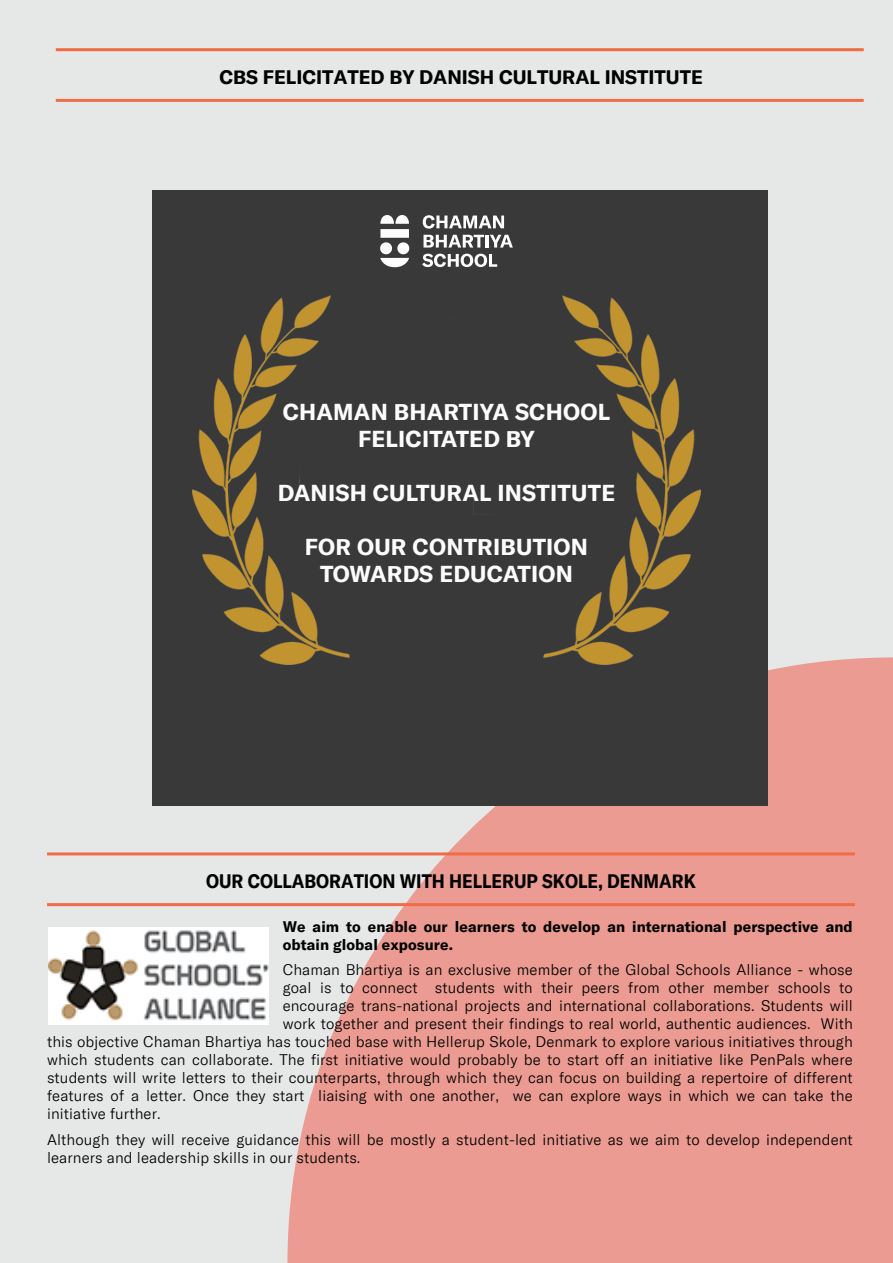
<style>
.page{position:relative;width:893px;height:1263px;background:#e6e7e7}
.page>*{position:absolute;margin:0;border:0;box-sizing:border-box;transform-origin:0 0}
.t1{font:700 22.5px/27px "GT America";letter-spacing:.01em;color:#fcfcfc;text-align:center}
.t2{font:700 19.05px "GT America";color:#000;scale:.9 1}
.t3{font:700 19.05px "GT America";color:#000}
.t4{font:300 15px/18px "GT America";letter-spacing:.005em;color:#000}
.t5{font:700 15px/18px "GT America";letter-spacing:.005em;color:#000}
</style>
<div class="page">
<svg style="left:287px;top:657px;width:606px;height:606px;background:#eaa299"></svg>
<hr style="left:47px;top:852px;width:808px;height:3px;background:#f16c46">
<hr style="left:47px;top:903px;width:808px;height:3px;background:#f16c46">
<hr style="left:56px;top:48px;width:808px;height:3px;background:#f16c46">
<hr style="left:56px;top:99px;width:808px;height:3px;background:#f16c46">
<div style="left:152px;top:190px;width:615px;height:616px;background:#3a3939"></div>
<svg style="left:380px;top:215px;width:29px;height:52px"></svg>
<svg style="left:423px;top:215px;width:81px;height:14px"></svg>
<svg style="left:424px;top:235px;width:89px;height:13px"></svg>
<svg style="left:422px;top:254px;width:75px;height:13px"></svg>
<img style="left:192px;top:296px;width:509px;height:368px">
<img style="left:49px;top:927px;width:219px;height:98px">
<p class="t3" style="left:220px;top:65px;width:485px">CBS FELICITATED BY DANISH CULTURAL INSTITUTE</p>
<h1 class="t1" style="left:283px;top:398px;width:329px">CHAMAN BHARTIYA SCHOOL<br>FELICITATED BY</h1>
<h1 class="t1" style="left:278px;top:479px;width:339px">DANISH CULTURAL INSTITUTE</h1>
<h1 class="t1" style="left:305px;top:533px;width:285px">FOR OUR CONTRIBUTION<br>TOWARDS EDUCATION</h1>
<p class="t2" style="left:206px;top:869px;width:546px">OUR COLLABORATION WITH HELLERUP SKOLE, DENMARK</p>
<p class="t5" style="left:283px;top:917px;width:572px">We aim to enable our learners to develop an international perspective and obtain global exposure.</p>
<p class="t4" style="left:283px;top:961px;width:572px">Chaman Bhartiya is an exclusive member of the Global Schools Alliance - whose</p>
<p class="t4" style="left:283px;top:979px;width:572px">goal is to connect students with their peers from other member schools to</p>
<p class="t4" style="left:283px;top:997px;width:572px">encourage trans-national projects and international collaborations. Students will</p>
<p class="t4" style="left:283px;top:1015px;width:572px">work together and present their findings to real world, authentic audiences. With</p>
<p class="t4" style="left:47px;top:1033px;width:807px">this objective Chaman Bhartiya has touched base with Hellerup Skole, Denmark to explore various initiatives through</p>
<p class="t4" style="left:47px;top:1051px;width:807px">which students can collaborate. The first initiative would probably be to start off an initiative like PenPals where</p>
<p class="t4" style="left:47px;top:1069px;width:807px">students will write letters to their counterparts, through which they can focus on building a repertoire of different</p>
<p class="t4" style="left:47px;top:1087px;width:807px">features of a letter. Once they start liaising with one another, we can explore ways in which we can take the</p>
<p class="t4" style="left:47px;top:1105px;width:115px">initiative further.</p>
<p class="t4" style="left:47px;top:1130px;width:807px">Although they will receive guidance this will be mostly a student-led initiative as we aim to develop independent learners and leadership skills in our students.</p>
</div>
